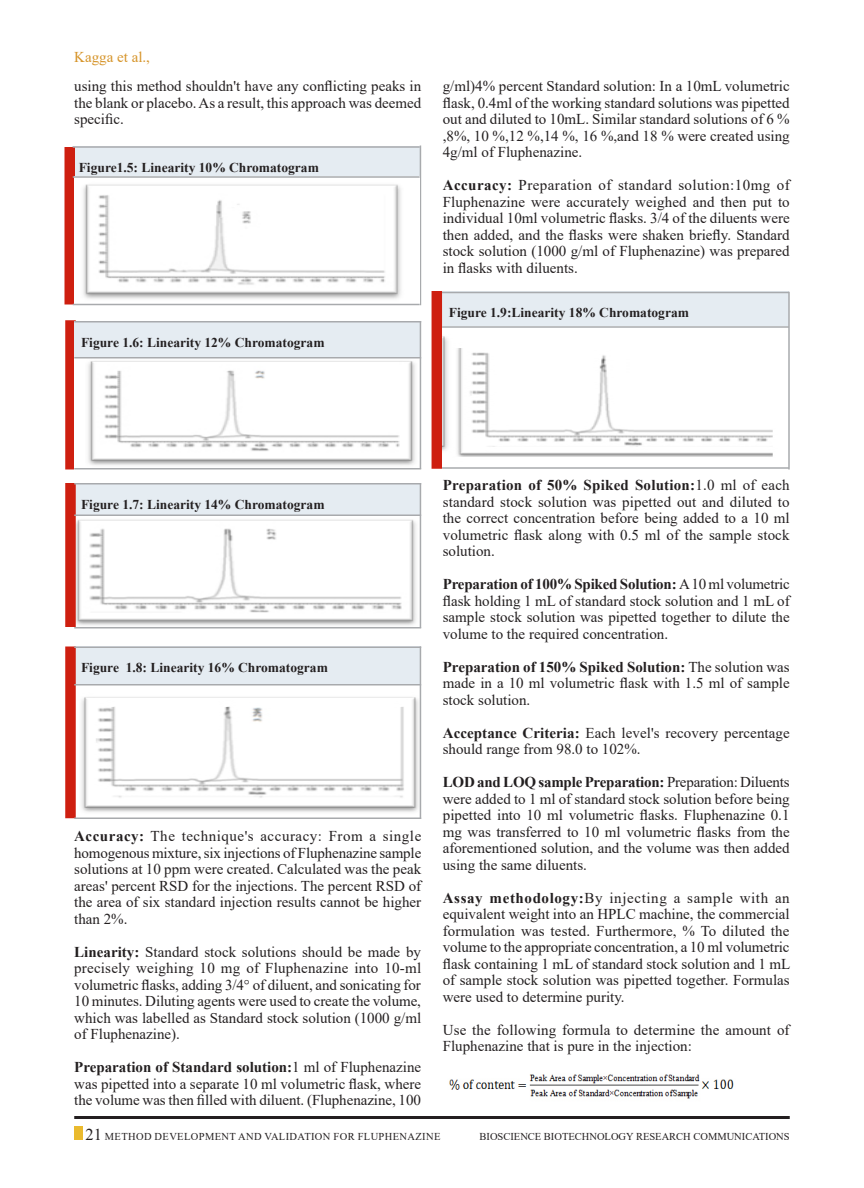
<style>
.page{position:relative;width:864px;height:1188px;background:#fff}
.page>*{position:absolute;margin:0;border:0;box-sizing:border-box;transform-origin:0 0}
.Body_text{font:15px/16.5px "Times New Roman";color:#231f20;text-align:justify}
.Body_text-2{font:15px "Times New Roman";color:#d69429}
.Body_text-3{font:700 13.5px "Times New Roman";color:#231f20}
.t1{font:10.5px "Times New Roman";letter-spacing:.035em;color:#231f20}
.t2{font:10.5px "Times New Roman";color:#231f20}
.s1{font-weight:700}
.s2{font-size:16.5px}
</style>
<div class="page">
<div style="left:74px;top:1126px;width:9px;height:14px;background:#eaba2e"></div>
<hr style="left:74px;top:1116px;width:716px;height:3px;background:#231f20">
<div style="left:72px;top:146px;width:348px;height:30px;background:#e5ecf2"></div>
<hr style="left:420px;top:146px;width:1px;height:159px;background:#a8aaad">
<div style="left:64px;top:147px;width:11px;height:157px;background:#ce1f10"></div>
<img style="left:74px;top:178px;width:346px;height:126px">
<hr style="left:73px;top:304px;width:347px;height:1px;background:#a8aaad">
<hr style="left:73px;top:146px;width:347px;height:2px;background:#a8aaad">
<hr style="left:73px;top:176px;width:347px;height:2px;background:#a8aaad">
<div style="left:65px;top:320px;width:11px;height:150px;background:#ce1f10"></div>
<img style="left:74px;top:358px;width:346px;height:110px">
<div style="left:74px;top:321px;width:347px;height:36px;background:#e5ecf2"></div>
<hr style="left:74px;top:468px;width:347px;height:2px;background:#a8aaad">
<hr style="left:74px;top:321px;width:347px;height:1px;background:#a8aaad">
<hr style="left:74px;top:357px;width:347px;height:1px;background:#a8aaad">
<hr style="left:420px;top:321px;width:1px;height:148px;background:#a8aaad">
<img style="left:76px;top:516px;width:344px;height:111px">
<div style="left:74px;top:483px;width:347px;height:32px;background:#e5ecf2"></div>
<div style="left:65px;top:483px;width:11px;height:144px;background:#ce1f10"></div>
<hr style="left:74px;top:627px;width:347px;height:1px;background:#a8aaad">
<hr style="left:74px;top:514px;width:347px;height:2px;background:#a8aaad">
<hr style="left:74px;top:483px;width:347px;height:1px;background:#a8aaad">
<hr style="left:420px;top:483px;width:1px;height:145px;background:#a8aaad">
<img style="left:76px;top:686px;width:344px;height:132px">
<div style="left:74px;top:646px;width:347px;height:38px;background:#e5ecf2"></div>
<hr style="left:420px;top:646px;width:1px;height:173px;background:#a8aaad">
<div style="left:65px;top:646px;width:11px;height:172px;background:#ce1f10"></div>
<hr style="left:74px;top:818px;width:347px;height:1px;background:#a8aaad">
<hr style="left:74px;top:684px;width:347px;height:2px;background:#a8aaad">
<hr style="left:74px;top:646px;width:347px;height:2px;background:#a8aaad">
<div style="left:442px;top:292px;width:347px;height:34px;background:#e5ecf2"></div>
<hr style="left:442px;top:292px;width:347px;height:1px;background:#a8aaad">
<div style="left:432px;top:291px;width:10px;height:178px;background:#ce1f10"></div>
<img style="left:442px;top:336px;width:331px;height:121px">
<hr style="left:442px;top:326px;width:347px;height:2px;background:#a8aaad">
<hr style="left:442px;top:467px;width:347px;height:2px;background:#a8aaad">
<hr style="left:788px;top:292px;width:2px;height:177px;background:#a8aaad">
<img style="left:449px;top:1074px;width:285px;height:25px">
<p class="Body_text-2" style="left:74px;top:47px;width:77px">Kagga et al.,</p>
<p class="Body_text" style="left:74px;top:78px;width:349px">using this method shouldn't have any conflicting peaks in the blank or placebo. As a result, this approach was deemed specific.</p>
<p class="Body_text" style="left:443px;top:78px;width:348px">g/ml)4% percent Standard solution: In a 10mL volumetric flask, 0.4ml of the working standard solutions was pipetted out and diluted to 10mL. Similar standard solutions of 6 % ,8%, 10 %,12 %,14 %, 16 %,and 18 % were created using 4g/ml of Fluphenazine.</p>
<p class="Body_text" style="left:443px;top:177px;width:349px"><span class="s1">Accuracy:</span> Preparation of standard solution:10mg of Fluphenazine were accurately weighed and then put to individual 10ml volumetric flasks. 3/4 of the diluents were then added, and the flasks were shaken briefly. Standard stock solution (1000 g/ml of Fluphenazine) was prepared in flasks with diluents.</p>
<p class="Body_text-3" style="left:79px;top:158px;width:242px">Figure1.5: Linearity 10% Chromatogram</p>
<p class="Body_text-3" style="left:81px;top:332px;width:245px">Figure 1.6: Linearity 12% Chromatogram</p>
<p class="Body_text-3" style="left:449px;top:303px;width:242px">Figure 1.9:Linearity 18% Chromatogram</p>
<p class="Body_text-3" style="left:81px;top:494px;width:245px">Figure 1.7: Linearity 14% Chromatogram</p>
<p class="Body_text-3" style="left:81px;top:658px;width:248px">Figure 1.8: Linearity 16% Chromatogram</p>
<p class="Body_text" style="left:74px;top:828px;width:349px"><span class="s1">Accuracy:</span> The technique's accuracy: From a single homogenous mixture, six injections of Fluphenazine sample solutions at 10 ppm were created. Calculated was the peak areas' percent RSD for the injections. The percent RSD of the area of six standard injection results cannot be higher than 2%.</p>
<p class="Body_text" style="left:74px;top:943px;width:348px"><span class="s1">Linearity:</span> Standard stock solutions should be made by precisely weighing 10 mg of Fluphenazine into 10-ml volumetric flasks, adding 3/4° of diluent, and sonicating for 10 minutes. Diluting agents were used to create the volume, which was labelled as Standard stock solution (1000 g/ml of Fluphenazine).</p>
<p class="Body_text" style="left:74px;top:1059px;width:348px"><span class="s1">Preparation of Standard solution:</span>1 ml of Fluphenazine was pipetted into a separate 10 ml volumetric flask, where the volume was then filled with diluent. (Fluphenazine, 100</p>
<p class="Body_text" style="left:443px;top:476px;width:348px"><span class="s1">Preparation of 50% Spiked Solution:</span>1.0 ml of each standard stock solution was pipetted out and diluted to the correct concentration before being added to a 10 ml volumetric flask along with 0.5 ml of the sample stock solution.</p>
<p class="Body_text" style="left:443px;top:575px;width:349px"><span class="s1">Preparation of 100% Spiked Solution:</span> A 10 ml volumetric flask holding 1 mL of standard stock solution and 1 mL of sample stock solution was pipetted together to dilute the volume to the required concentration.</p>
<p class="Body_text" style="left:443px;top:658px;width:348px"><span class="s1">Preparation of 150% Spiked Solution:</span> The solution was made in a 10 ml volumetric flask with 1.5 ml of sample stock solution.</p>
<p class="Body_text" style="left:443px;top:724px;width:349px"><span class="s1">Acceptance Criteria:</span> Each level's recovery percentage should range from 98.0 to 102%.</p>
<p class="Body_text" style="left:443px;top:773px;width:348px"><span class="s1">LOD and LOQ sample Preparation:</span> Preparation: Diluents were added to 1 ml of standard stock solution before being pipetted into 10 ml volumetric flasks. Fluphenazine 0.1 mg was transferred to 10 ml volumetric flasks from the aforementioned solution, and the volume was then added using the same diluents.</p>
<p class="Body_text" style="left:443px;top:889px;width:349px"><span class="s1">Assay methodology:</span>By injecting a sample with an equivalent weight into an HPLC machine, the commercial formulation was tested. Furthermore, % To diluted the volume to the appropriate concentration, a 10 ml volumetric flask containing 1 mL of standard stock solution and 1 mL of sample stock solution was pipetted together. Formulas were used to determine purity.</p>
<p class="Body_text" style="left:443px;top:1021px;width:348px">Use the following formula to determine the amount of<br>Fluphenazine that is pure in the injection:</p>
<p class="t1" style="left:86px;top:1129px;width:187px"><span class="s2">21</span> Method Development and Val</p>
<p class="t1" style="left:286px;top:1129px;width:12px">idat</p>
<p class="t1" style="left:311px;top:1129px;width:131px">ion f or Fluphenazine</p>
<p class="t2" style="left:480px;top:1129px;width:312px">BIO SCIENCE BIOTECHNOLOGY RESEARCH COMMUNICATIONS</p>
</div>
